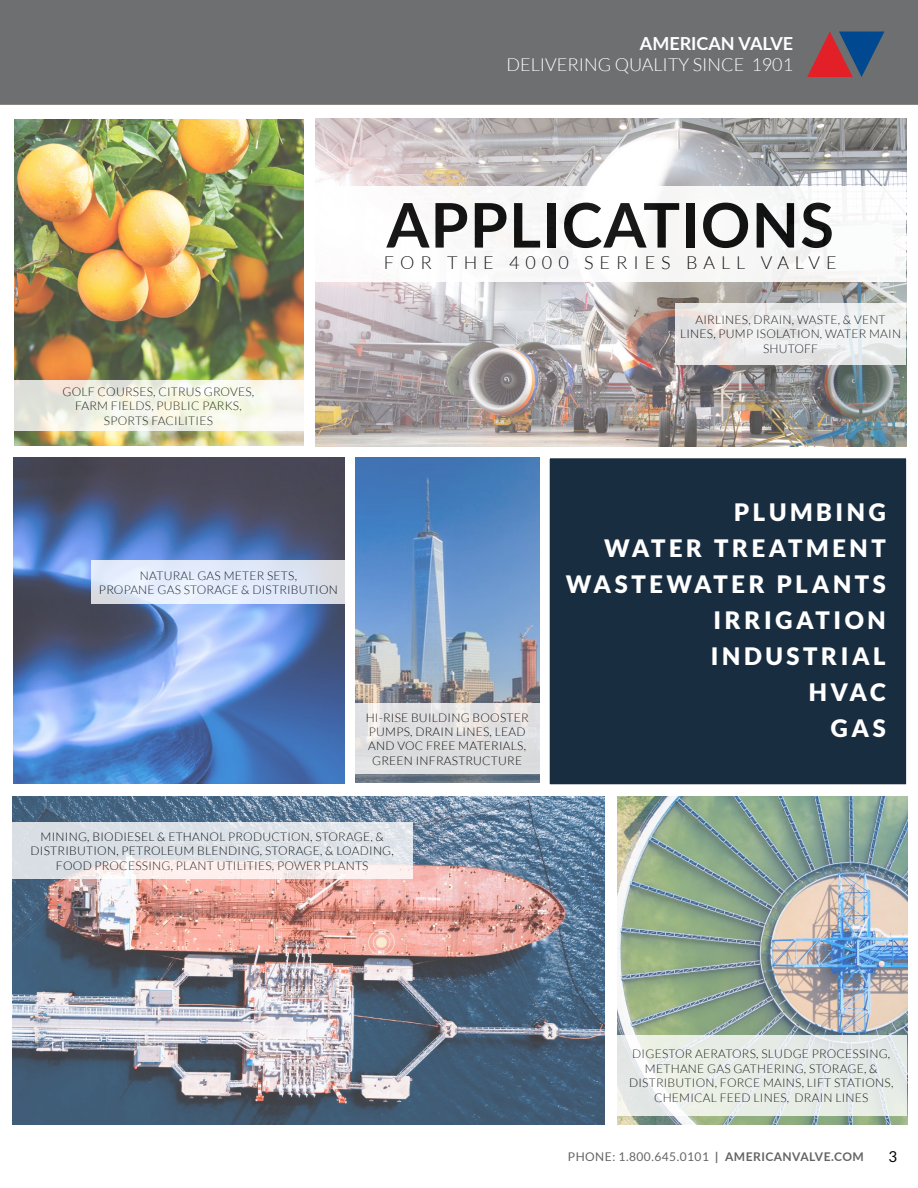
<style>
.page{position:relative;width:918px;height:1188px;background:#fff}
.page>*{position:absolute;margin:0;border:0;box-sizing:border-box;transform-origin:0 0}
.t1{font:700 61.5px "Lato";letter-spacing:.02em;color:#000}
.t2{font:900 24px/36px "Lato";letter-spacing:.15em;color:#fff;text-align:right}
.t3{font:300 18px "Lato";color:#fff}
.t4{font:300 18px "Lato";letter-spacing:.33em;color:#000}
.t5{font:700 18px "Lato";color:#fff}
.t6{font:15px "Lato";color:#000}
.t7{font:300 12px/14.4px "Lato";letter-spacing:.02em;color:#000;text-align:center}
.t8{font:12px "Lato";letter-spacing:.04em;color:#636466}
.s1{font-weight:700}
</style>
<div class="page">
<div style="left:0;top:0;width:918px;height:105px;background:#6d6f71"></div>
<svg style="left:807px;top:32px;width:111px;height:68px;background:#6e5e6a"></svg>
<div style="left:544px;top:452px;width:368px;height:338px;background:#192d40"></div>
<div style="left:538px;top:446px;width:380px;height:350px;border:12px solid #fff"></div>
<img style="left:15px;top:120px;width:289px;height:326px">
<img style="left:617px;top:796px;width:290px;height:328px">
<img style="left:316px;top:118px;width:590px;height:328px">
<div style="left:315px;top:186px;width:591px;height:95px;background:#fff"></div>
<img style="left:13px;top:796px;width:591px;height:329px">
<img style="left:13px;top:458px;width:331px;height:325px">
<svg style="left:14px;top:380px;width:290px;height:50px"></svg>
<svg style="left:617px;top:1035px;width:290px;height:80px;background:#e7ece8"></svg>
<svg style="left:12px;top:822px;width:401px;height:57px;background:#e4e5e8"></svg>
<svg style="left:675px;top:303px;width:231px;height:61px;fill:#ecebeb"></svg>
<svg style="left:92px;top:561px;width:253px;height:43px;background:#e1e8f6"></svg>
<img style="left:355px;top:458px;width:184px;height:325px">
<svg style="left:355px;top:703px;width:184px;height:71px;background:#e0e0e1"></svg>
<h3 class="t5" style="left:640px;top:30px;width:155px">AMERICAN VALVE</h3>
<h3 class="t3" style="left:506px;top:55px;width:288px">DELIVERING QUALITY SINCE 1901</h3>
<h1 class="t1" style="left:387px;top:180px;width:449px">APPLICATIONS</h1>
<h3 class="t4" style="left:384px;top:253px;width:454px">FOR THE 4000 SERIES BALL VALVE</h3>
<p class="t7" style="left:62px;top:384px;width:193px">GOLF COURSES, CITRUS GROVES,<br>FARM FIELDS, PUBLIC PARKS,<br>SPORTS FACILITIES</p>
<p class="t7" style="left:99px;top:569px;width:240px">NATURAL GAS METER SETS,<br>PROPANE GAS STORAGE &amp; DISTRIBUTION</p>
<p class="t7" style="left:366px;top:710px;width:165px">HI-RISE BUILDING BOOSTER<br>PUMPS, DRAIN LINES, LEAD<br>AND VOC FREE MATERIALS,<br>GREEN INFRASTRUCTURE</p>
<p class="t7" style="left:31px;top:829px;width:365px">MINING, BIODIESEL &amp; ETHANOL PRODUCTION, STORAGE, &amp;<br>DISTRIBUTION, PETROLEUM BLENDING, STORAGE, &amp; LOADING,<br>FOOD PROCESSING, PLANT UTILITIES, POWER PLANTS</p>
<p class="t7" style="left:680px;top:313px;width:223px">AIRLINES, DRAIN, WASTE, &amp; VENT<br>LINES, PUMP ISOLATION, WATER MAIN<br>SHUTOFF</p>
<h2 class="t2" style="left:566px;top:494px;width:321px">PLUMBING<br>WATER TREATMENT<br>WASTEWATER PLANTS<br>IRRIGATION<br>INDUSTRIAL<br>HVAC<br>GAS</h2>
<p class="t7" style="left:629px;top:1047px;width:266px">DIGESTOR AERATORS, SLUDGE PROCESSING, METHANE GAS GATHERING, STORAGE, &amp; DISTRIBUTION, FORCE MAINS, LIFT STATIONS, CHEMICAL FEED LINES, DRAIN LINES</p>
<p class="t8" style="left:568px;top:1150px;width:298px">PHONE: 1.800.645.0101 <span class="s1">| AMERICANVALVE.COM</span></p>
<p class="t6" style="left:888px;top:1148px;width:10px">3</p>
</div>
